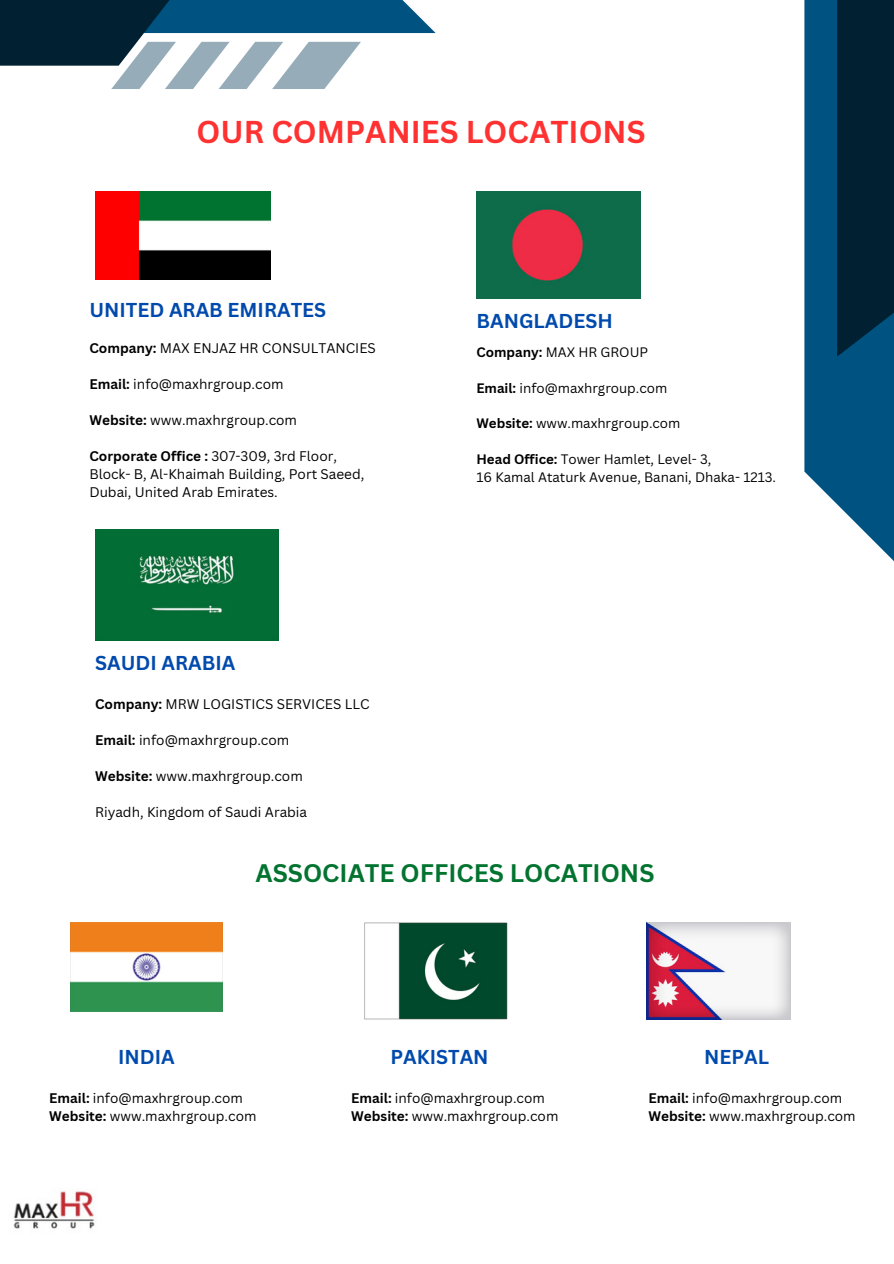
<style>
.page{position:relative;width:894px;height:1264px;background:#fff}
.page>*{position:absolute;margin:0;border:0;box-sizing:border-box;transform-origin:0 0}
.t1{font:700 30.75px "Canva Sans";color:#ff3131}
.t2{font:700 24.75px "Canva Sans";color:#037330}
.t3{font:700 19.5px "Canva Sans";color:#004aad}
.t4{font:13.65px "Canva Sans";color:#000}
.t5{font:13.5px "Canva Sans";color:#000}
.t6{font:13.35px "Canva Sans";color:#000}
.s1{font-weight:700}
</style>
<div class="page">
<svg style="left:804px;top:0;width:89px;height:560px;background:#236b91"></svg>
<svg style="left:836px;top:0;width:57px;height:357px;background:#002439"></svg>
<svg style="left:0;top:0;width:435px;height:89px"></svg>
<img style="left:13px;top:1191px;width:82px;height:38px">
<img style="left:95px;top:191px;width:176px;height:88px">
<img style="left:96px;top:530px;width:182px;height:110px">
<img style="left:476px;top:191px;width:164px;height:107px">
<img style="left:71px;top:922px;width:151px;height:89px">
<img style="left:364px;top:922px;width:143px;height:97px">
<img style="left:646px;top:922px;width:144px;height:97px">
<p class="t1" style="left:196px;top:110px;width:450px">OUR COMPANIES LOCATIONS</p>
<p class="t3" style="left:89px;top:296px;width:238px">UNITED ARAB EMIRATES</p>
<p class="t4" style="left:89px;top:338px;width:288px"><span class="s1">Company:</span> MAX ENJAZ HR CONSULTANCIES</p>
<p class="t4" style="left:89px;top:374px;width:196px"><span class="s1">Email:</span> info@maxhrgroup.com</p>
<h3 class="t4" style="left:89px;top:410px;width:209px"><span class="s1">Website:</span> www.maxhrgroup.com</h3>
<p class="t4" style="left:89px;top:446px;width:249px"><span class="s1">Corporate Office :</span> 307-309, 3rd Floor,</p>
<h3 class="t4" style="left:89px;top:464px;width:276px">Block- B, Al-Khaimah Building, Port Saeed,</h3>
<p class="t4" style="left:89px;top:482px;width:190px">Dubai, United Arab Emirates.</p>
<p class="t3" style="left:95px;top:649px;width:142px">SAUDI ARABIA</p>
<p class="t4" style="left:95px;top:694px;width:276px"><span class="s1">Company:</span> MRW LOGISTICS SERVICES LLC</p>
<p class="t4" style="left:95px;top:730px;width:196px"><span class="s1">Email:</span> info@maxhrgroup.com</p>
<p class="t4" style="left:95px;top:766px;width:209px"><span class="s1">Website:</span> www.maxhrgroup.com</p>
<p class="t4" style="left:95px;top:802px;width:213px">Riyadh, Kingdom of Saudi Arabia</p>
<p class="t3" style="left:476px;top:307px;width:138px">BANGLADESH</p>
<p class="t6" style="left:476px;top:343px;width:173px"><span class="s1">Company:</span> MAX HR GROUP</p>
<p class="t6" style="left:476px;top:378px;width:192px"><span class="s1">Email:</span> info@maxhrgroup.com</p>
<p class="t6" style="left:476px;top:414px;width:205px"><span class="s1">Website:</span> www.maxhrgroup.com</p>
<h2 class="t6" style="left:476px;top:450px;width:236px"><span class="s1">Head Office:</span> Tower Hamlet, Level- 3,</h2>
<p class="t6" style="left:476px;top:467px;width:301px">16 Kamal Ataturk Avenue, Banani, Dhaka- 1213.</p>
<p class="t2" style="left:255px;top:856px;width:400px">ASSOCIATE OFFICES LOCATIONS</p>
<p class="t3" style="left:118px;top:1043px;width:58px">INDIA</p>
<h3 class="t3" style="left:390px;top:1043px;width:100px">PAKISTAN</h3>
<h3 class="t3" style="left:704px;top:1043px;width:66px">NEPAL</h3>
<h3 class="t5" style="left:49px;top:1088px;width:195px"><span class="s1">Email:</span> info@maxhrgroup.com</h3>
<p class="t5" style="left:49px;top:1106px;width:209px"><span class="s1">Website:</span> www.maxhrgroup.com</p>
<p class="t5" style="left:351px;top:1088px;width:195px"><span class="s1">Email:</span> info@maxhrgroup.com</p>
<p class="t5" style="left:351px;top:1106px;width:209px"><span class="s1">Website:</span> www.maxhrgroup.com</p>
<p class="t5" style="left:648px;top:1088px;width:195px"><span class="s1">Email:</span> info@maxhrgroup.com</p>
<p class="t5" style="left:648px;top:1106px;width:209px"><span class="s1">Website:</span> www.maxhrgroup.com</p>
</div>
